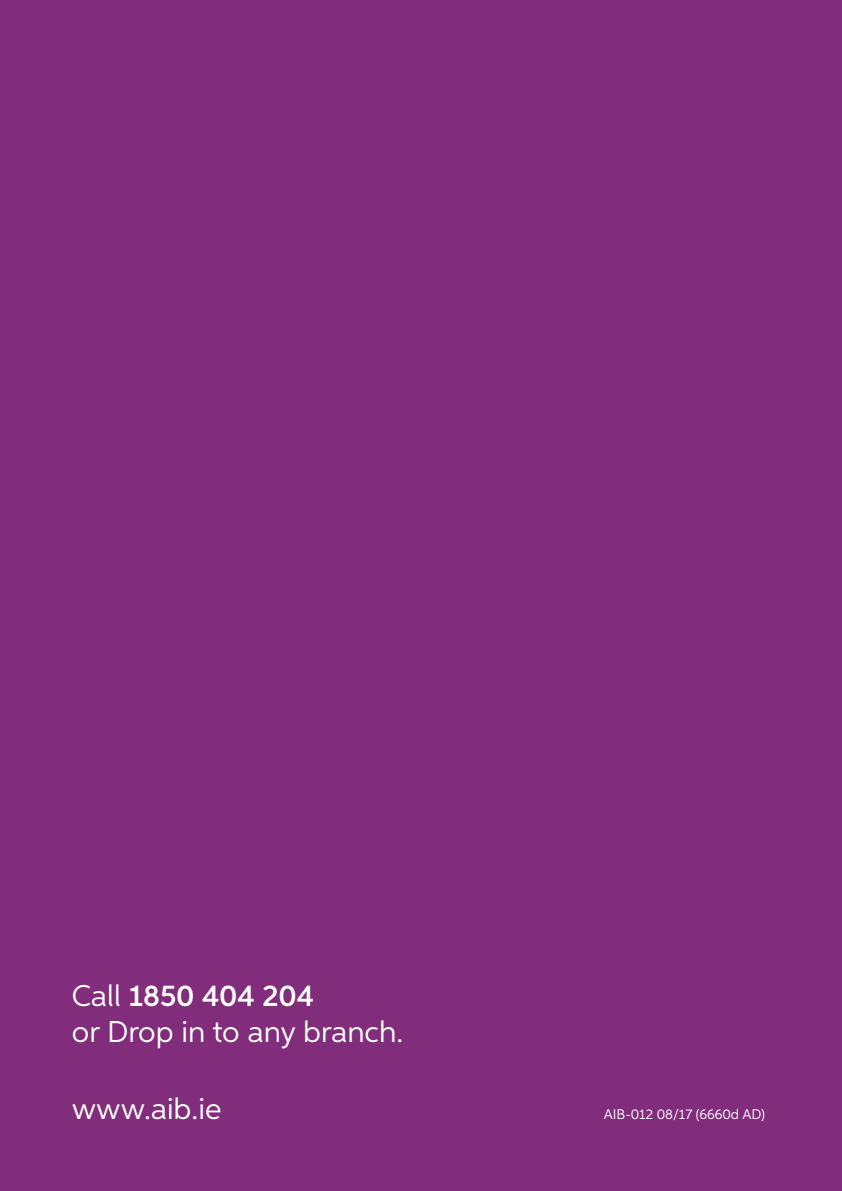
<style>
.page{position:relative;width:842px;height:1191px;background:#812d7b}
.page>*{position:absolute;margin:0;border:0;box-sizing:border-box;transform-origin:0 0}
.CTA__White{font:30px "Aspira";color:#fff}
.CTA__White-2{font:600 30px "Aspira";color:#fff}
.T_Cs__White{font:14px "Aspira";color:#fff}
.s1{font-weight:400}
</style>
<div class="page">
<p class="CTA__White-2" style="left:72px;top:977px;width:244px"><span class="s1">Call</span> 1850 404 204</p>
<p class="CTA__White" style="left:72px;top:1013px;width:333px">or Drop in to any branch.</p>
<p class="CTA__White" style="left:72px;top:1090px;width:151px">www.aib.ie</p>
<p class="T_Cs__White" style="left:604px;top:1105px;width:163px">AIB-012 08/17 (6660d AD)</p>
</div>
